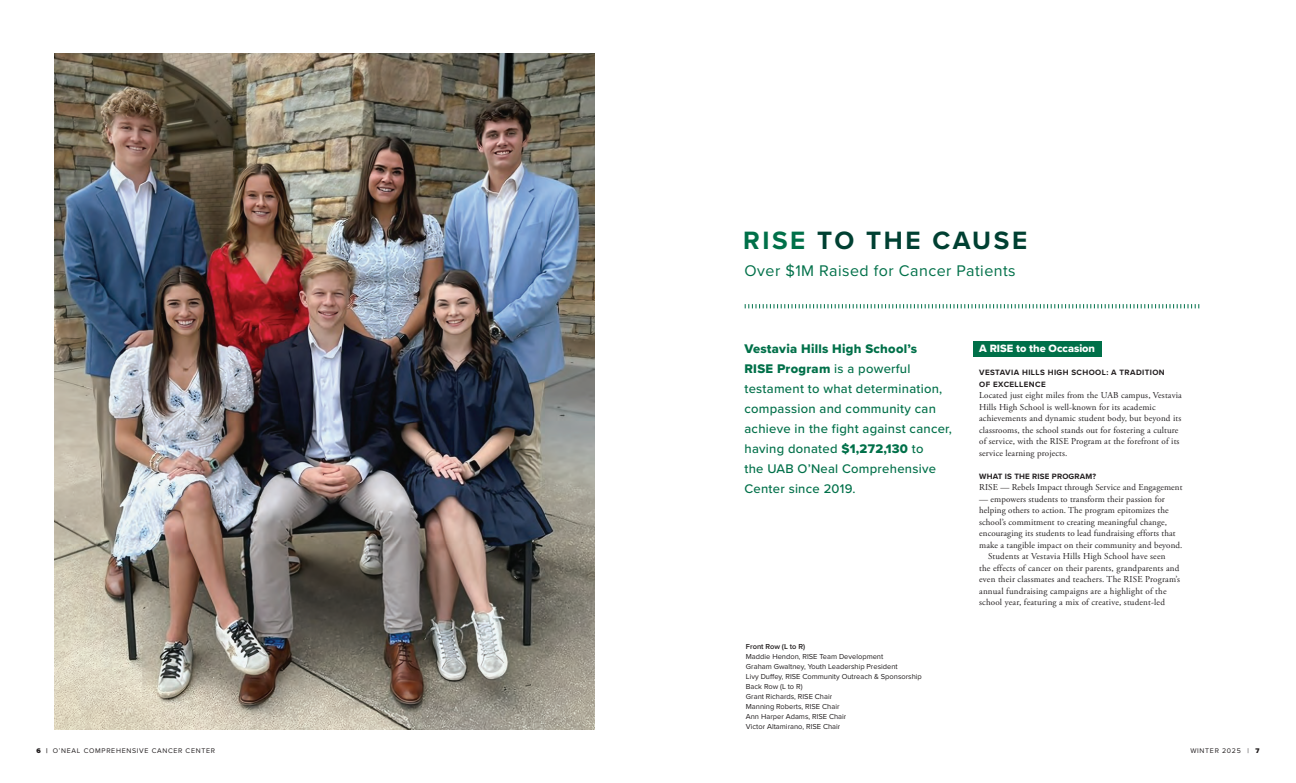
<style>
.page{position:relative;width:1296px;height:783px;background:#fff}
.page>*{position:absolute;margin:0;border:0;box-sizing:border-box;transform-origin:0 0}
.t1{font:700 26px "Proxima Nova";letter-spacing:.1em;color:#004032}
.t2{font:16px "Proxima Nova";letter-spacing:.03em;color:#007049}
.t3{font:500 13px/20px "Proxima Nova";letter-spacing:.02em;color:#007049}
.t4{font:11px "Proxima Nova Extrabld";color:#fff}
.t5{font:9px/11.5px "Adobe Garamond Pro";letter-spacing:.015em;color:#231f20}
.t6{font:700 8px/11.5px "Proxima Nova";letter-spacing:.05em;color:#231f20}
.t7{font:700 8px "Proxima Nova";letter-spacing:.02em;color:#231f20}
.t8{font:7.5px "Proxima Nova";color:#231f20}
.t9{font:600 7.5px "Proxima Nova";color:#231f20}
.t10{font:7px "Proxima Nova";letter-spacing:.1em;color:#231f20}
.s1{color:#007049}
.s2{font-family:"Proxima Nova Extrabld";font-weight:400}
.s3{font-weight:900}
.s4{font-weight:700}
</style>
<div class="page">
<div style="left:973px;top:341px;width:129px;height:16px;background:#007049"></div>
<img style="left:54px;top:53px;width:541px;height:676px">
<svg style="left:745px;top:304px;width:455px;height:4px"></svg>
<p class="t1" style="left:743px;top:221px;width:286px"><span class="s1">RISE</span> TO THE CAUSE</p>
<p class="t2" style="left:744px;top:259px;width:273px">Over $1M Raised for Cancer Patients</p>
<p class="t3" style="left:744px;top:338px;width:209px"><span class="s2">Vestavia Hills High School’s<br>RISE Program</span> is a powerful testament to what determination, compassion and community can achieve in the fight against cancer, having donated <span class="s2">$1,272,130</span> to<br>the UAB O’Neal Comprehensive<br>Center since 2019.</p>
<p class="t9" style="left:746px;top:641px;width:61px">Front Row (L to R)</p>
<p class="t8" style="left:746px;top:651px;width:139px">Maddie Hendon, RISE Team Development</p>
<p class="t8" style="left:746px;top:661px;width:153px">Graham Gwaltney, Youth Leadership President</p>
<p class="t8" style="left:746px;top:671px;width:178px">Livy Duffey, RISE Community Outreach &amp; Sponsorship</p>
<p class="t8" style="left:746px;top:681px;width:58px">Back Row (L to R)</p>
<p class="t8" style="left:746px;top:691px;width:88px">Grant Richards, RISE Chair</p>
<p class="t8" style="left:746px;top:701px;width:95px">Manning Roberts, RISE Chair</p>
<p class="t8" style="left:746px;top:711px;width:102px">Ann Harper Adams, RISE Chair</p>
<p class="t8" style="left:746px;top:721px;width:96px">Victor Altamirano, RISE Chair</p>
<p class="t4" style="left:979px;top:341px;width:117px">A RISE to the Occasion</p>
<p class="t6" style="left:979px;top:367px;width:187px">VESTAVIA HILLS HIGH SCHOOL: A TRADITION<br>OF EXCELLENCE</p>
<p class="t5" style="left:979px;top:390px;width:204px">Located just eight miles from the UAB campus, Vestavia Hills High School is well-known for its academic achievements and dynamic student body, but beyond its classrooms, the school stands out for fostering a culture of service, with the RISE Program at the forefront of its service learning projects.</p>
<p class="t7" style="left:979px;top:470px;width:118px">WHAT IS THE RISE PROGRAM?</p>
<p class="t5" style="left:979px;top:482px;width:205px">RISE — Rebels Impact through Service and Engagement</p>
<p class="t5" style="left:979px;top:494px;width:205px">— empowers students to transform their passion for helping others to action. The program epitomizes the school’s commitment to creating meaningful change, encouraging its students to lead fundraising efforts that make a tangible impact on their community and beyond.</p>
<p class="t5" style="left:979px;top:551px;width:202px;text-indent:9px">Students at Vestavia Hills High School have seen<br>the effects of cancer on their parents, grandparents and even their classmates and teachers. The RISE Program’s annual fundraising campaigns are a highlight of the school year, featuring a mix of creative, student-led</p>
<p class="t10" style="left:36px;top:745px;width:180px"><span class="s3">6</span> <span class="s4">|</span> O’NEAL COMPREHENSIVE CANCER CENTER</p>
<p class="t10" style="left:1190px;top:745px;width:70px">WINTER 2025 | <span class="s3">7</span></p>
</div>
